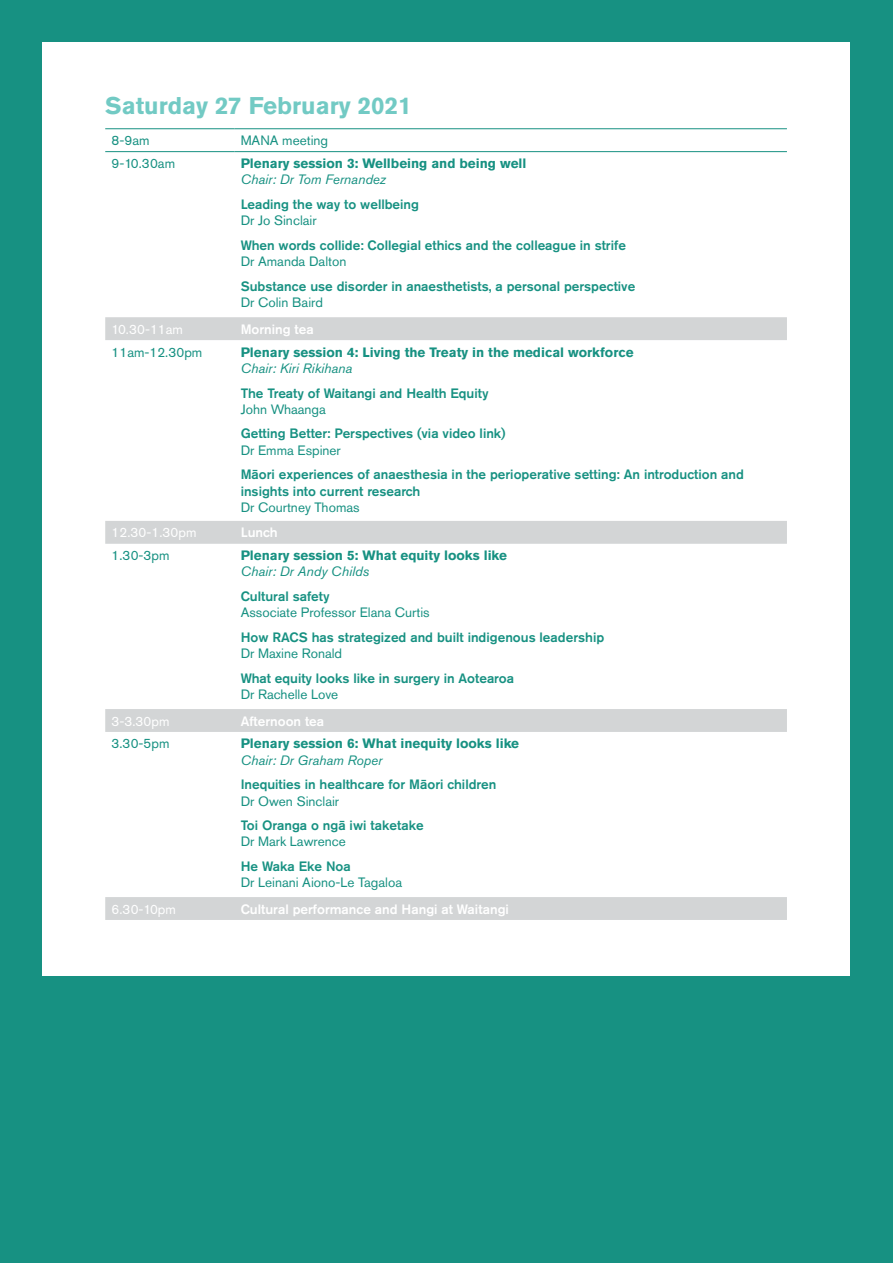
<style>
.page{position:relative;width:893px;height:1263px;background:#179182}
.page>*{position:absolute;margin:0;border:0;box-sizing:border-box;transform-origin:0 0}
.t1{font:700 24px "Akzidenz Grotesk Pro";color:#72cac4}
.t2{font:500 13.5px/16.2px "Akzidenz Grotesk Pro";color:#179182}
.t3{font:13.5px "Akzidenz Grotesk Pro";color:#179182}
.t4{font:700 13.5px "Akzidenz Grotesk Pro";color:#179182}
.t5{font:italic 13.5px "Akzidenz Grotesk Pro";color:#179182}
.t6{font:500 13.5px "Akzidenz Grotesk Pro";color:#fff}
.t7{font:13.5px "Akzidenz Grotesk Pro";color:#fff}
</style>
<div class="page">
<div style="left:43px;top:43px;width:807px;height:933px;background:#fff"></div>
<div style="left:105px;top:317px;width:682px;height:23px;background:#d3d5d6"></div>
<svg style="left:105px;top:521px;width:682px;height:399px;background:#f7f7f7"></svg>
<hr style="left:105px;top:128px;width:129px;height:1px;background:#179182">
<hr style="left:234px;top:128px;width:553px;height:1px;background:#179182">
<hr style="left:105px;top:151px;width:129px;height:1px;background:#179182">
<hr style="left:234px;top:151px;width:553px;height:1px;background:#179182">
<h1 class="t1" style="left:105px;top:90px;width:308px">Saturday 27 February 2021</h1>
<p class="t3" style="left:112px;top:132px;width:39px">8-9am</p>
<p class="t3" style="left:241px;top:132px;width:89px">MANA meeting</p>
<p class="t3" style="left:112px;top:155px;width:65px">9-10.30am</p>
<p class="t4" style="left:241px;top:155px;width:287px">Plenary session 3: Wellbeing and being well</p>
<p class="t5" style="left:241px;top:171px;width:147px">Chair: Dr Tom Fernandez</p>
<p class="t2" style="left:241px;top:196px;width:180px">Leading the way to wellbeing</p>
<p class="t3" style="left:241px;top:212px;width:77px">Dr Jo Sinclair</p>
<p class="t2" style="left:241px;top:237px;width:387px">When words collide: Collegial ethics and the colleague in strife</p>
<p class="t3" style="left:241px;top:253px;width:107px">Dr Amanda Dalton</p>
<p class="t2" style="left:241px;top:278px;width:396px">Substance use disorder in anaesthetists, a personal perspective</p>
<p class="t3" style="left:241px;top:294px;width:84px">Dr Colin Baird</p>
<p class="t7" style="left:112px;top:320px;width:73px">10.30-11am</p>
<p class="t6" style="left:241px;top:320px;width:75px">Morning tea</p>
<p class="t3" style="left:112px;top:343px;width:92px">11am-12.30pm</p>
<p class="t4" style="left:241px;top:343px;width:394px">Plenary session 4: Living the Treaty in the medical workforce</p>
<p class="t5" style="left:241px;top:359px;width:113px">Chair: Kiri Rikihana</p>
<p class="t2" style="left:241px;top:384px;width:249px">The Treaty of Waitangi and Health Equity</p>
<p class="t3" style="left:241px;top:400px;width:87px">John Whaanga</p>
<p class="t2" style="left:241px;top:425px;width:267px">Getting Better: Perspectives (via video link)</p>
<p class="t3" style="left:241px;top:441px;width:102px">Dr Emma Espiner</p>
<p class="t2" style="left:241px;top:466px;width:505px">Māori experiences of anaesthesia in the perioperative setting: An introduction and insights into current research</p>
<p class="t3" style="left:241px;top:498px;width:120px">Dr Courtney Thomas</p>
<p class="t7" style="left:112px;top:524px;width:86px">12.30-1.30pm</p>
<p class="t6" style="left:241px;top:524px;width:39px">Lunch</p>
<p class="t3" style="left:112px;top:547px;width:59px">1.30-3pm</p>
<p class="t4" style="left:241px;top:547px;width:268px">Plenary session 5: What equity looks like</p>
<p class="t5" style="left:241px;top:563px;width:130px">Chair: Dr Andy Childs</p>
<p class="t2" style="left:241px;top:588px;width:90px">Cultural safety</p>
<p class="t3" style="left:241px;top:604px;width:190px">Associate Professor Elana Curtis</p>
<p class="t2" style="left:241px;top:629px;width:365px">How RACS has strategized and built indigenous leadership</p>
<p class="t3" style="left:241px;top:645px;width:103px">Dr Maxine Ronald</p>
<p class="t2" style="left:241px;top:670px;width:275px">What equity looks like in surgery in Aotearoa</p>
<p class="t3" style="left:241px;top:686px;width:99px">Dr Rachelle Love</p>
<p class="t7" style="left:112px;top:712px;width:59px">3-3.30pm</p>
<p class="t6" style="left:241px;top:712px;width:85px">Afternoon tea</p>
<p class="t3" style="left:112px;top:735px;width:59px">3.30-5pm</p>
<p class="t4" style="left:241px;top:735px;width:280px">Plenary session 6: What inequity looks like</p>
<p class="t5" style="left:241px;top:751px;width:143px">Chair: Dr Graham Roper</p>
<p class="t2" style="left:241px;top:776px;width:257px">Inequities in healthcare for Māori children</p>
<p class="t3" style="left:241px;top:792px;width:100px">Dr Owen Sinclair</p>
<p class="t2" style="left:241px;top:817px;width:185px">Toi Oranga o ngā iwi taketake</p>
<p class="t3" style="left:241px;top:833px;width:107px">Dr Mark Lawrence</p>
<p class="t2" style="left:241px;top:858px;width:112px">He Waka Eke Noa</p>
<p class="t3" style="left:241px;top:874px;width:163px">Dr Leinani Aiono-Le Tagaloa</p>
<p class="t7" style="left:112px;top:900px;width:66px">6.30-10pm</p>
<p class="t6" style="left:241px;top:900px;width:270px">Cultural performance and Hangi at Waitangi</p>
</div>
